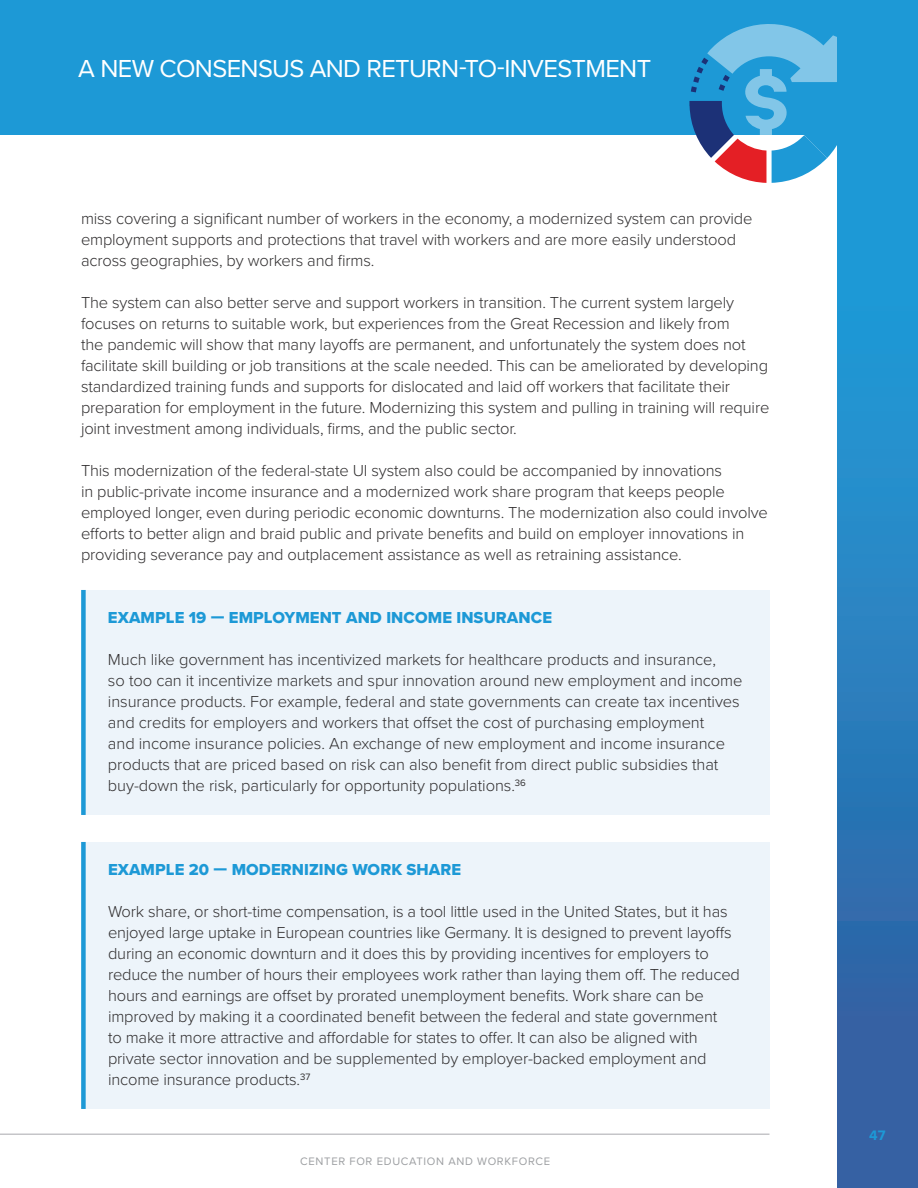
<style>
.page{position:relative;width:918px;height:1188px;background:#fff}
.page>*{position:absolute;margin:0;border:0;box-sizing:border-box;transform-origin:0 0}
.t1{font:25.5px "Proxima Nova";letter-spacing:-.025em;color:#fff}
.t2{font:300 16.5px/21px "Proxima Nova";letter-spacing:-.01em;color:#312f30}
.t3{font:16.5px "Proxima Nova Extrabld";letter-spacing:.005em;color:#1d99d6}
.t4{font:700 14.25px "Proxima Nova";color:#1d99d6}
.t5{font:11.25px "Proxima Nova";letter-spacing:.06em;color:#9d9fa2}
</style>
<div class="page">
<div style="left:0;top:0;width:918px;height:1188px;background:linear-gradient(to bottom,#19a6e1,#365ea0)"></div>
<div style="left:0;top:135px;width:837px;height:1053px;background:#fff"></div>
<svg style="left:689px;top:24px;width:160px;height:159px;background:#5ca2ce"></svg>
<hr style="left:0;top:1134px;width:770px;height:1px;background:#a8a9ad">
<div style="left:81px;top:590px;width:689px;height:225px;background:#edf4fa"></div>
<div style="left:81px;top:590px;width:5px;height:225px;background:#1d99d6"></div>
<div style="left:81px;top:842px;width:689px;height:267px;background:#edf4fa"></div>
<div style="left:81px;top:842px;width:5px;height:267px;background:#1d99d6"></div>
<h1 class="t1" style="left:78px;top:50px;width:574px">A NEW CONSENSUS AND RETURN-TO-INVESTMENT</h1>
<p class="t2" style="left:81px;top:207px;width:673px">miss covering a significant number of workers in the economy, a modernized system can provide employment supports and protections that travel with workers and are more easily understood across geographies, by workers and firms.</p>
<p class="t2" style="left:81px;top:291px;width:690px">The system can also better serve and support workers in transition. The current system largely focuses on returns to suitable work, but experiences from the Great Recession and likely from<br>the pandemic will show that many layoffs are permanent, and unfortunately the system does not facilitate skill building or job transitions at the scale needed. This can be ameliorated by developing standardized training funds and supports for dislocated and laid off workers that facilitate their preparation for employment in the future. Modernizing this system and pulling in training will require joint investment among individuals, firms, and the public sector.</p>
<p class="t2" style="left:81px;top:459px;width:688px">This modernization of the federal-state UI system also could be accompanied by innovations<br>in public-private income insurance and a modernized work share program that keeps people employed longer, even during periodic economic downturns. The modernization also could involve efforts to better align and braid public and private benefits and build on employer innovations in providing severance pay and outplacement assistance as well as retraining assistance.</p>
<p class="t3" style="left:108px;top:605px;width:446px">EXAMPLE 19 — EMPLOYMENT AND INCOME INSURANCE</p>
<p class="t2" style="left:108px;top:648px;width:636px">Much like government has incentivized markets for healthcare products and insurance,<br>so too can it incentivize markets and spur innovation around new employment and income insurance products. For example, federal and state governments can create tax incentives and credits for employers and workers that offset the cost of purchasing employment<br>and income insurance policies. An exchange of new employment and income insurance products that are priced based on risk can also benefit from direct public subsidies that buy-down the risk, particularly for opportunity populations.<sup>36</sup></p>
<p class="t3" style="left:108px;top:857px;width:355px">EXAMPLE 20 — MODERNIZING WORK SHARE</p>
<p class="t2" style="left:108px;top:900px;width:633px">Work share, or short-time compensation, is a tool little used in the United States, but it has enjoyed large uptake in European countries like Germany. It is designed to prevent layoffs during an economic downturn and it does this by providing incentives for employers to reduce the number of hours their employees work rather than laying them off. The reduced hours and earnings are offset by prorated unemployment benefits. Work share can be improved by making it a coordinated benefit between the federal and state government<br>to make it more attractive and affordable for states to offer. It can also be aligned with private sector innovation and be supplemented by employer-backed employment and income insurance products.<sup>37</sup></p>
<p class="t5" style="left:300px;top:1152px;width:251px">CENTER FOR EDUCATION AND WORKFORCE</p>
<p class="t4" style="left:869px;top:1124px;width:18px">47</p>
</div>
